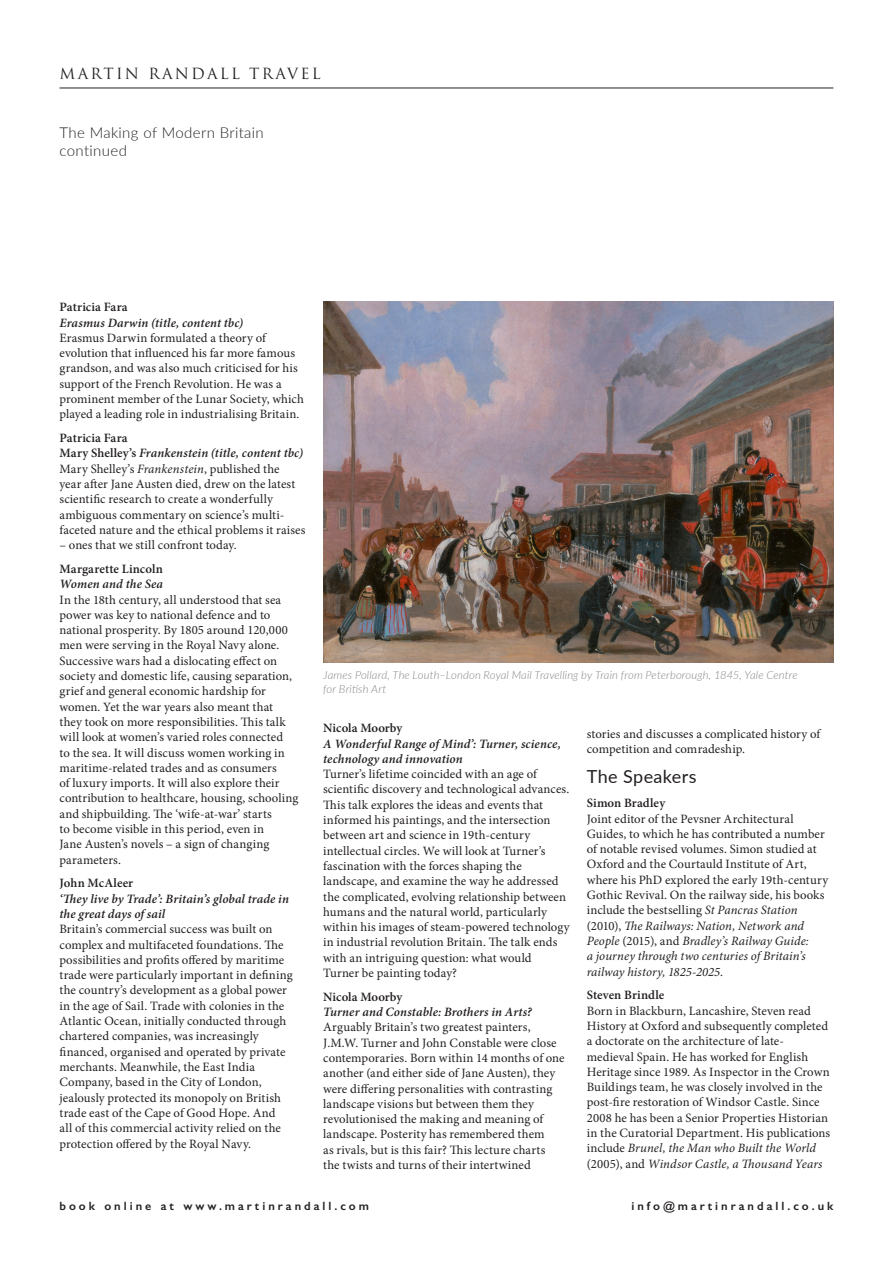
<style>
.page{position:relative;width:893px;height:1263px;background:#fff}
.page>*{position:absolute;margin:0;border:0;box-sizing:border-box;transform-origin:0 0}
.D4_Itinerary{font:18px "Lato";letter-spacing:.02em;color:#231f20}
.G_Continuation_heading{font:300 15px "Lato";letter-spacing:.025em;color:#231f20}
.MRT_header_small{font:15px "Trajan Pro";letter-spacing:.15em;color:#231f20}
.D4_Itinerary-2{font:12.75px/15.3px "Minion Pro";letter-spacing:.005em;color:#231f20}
.t1{font:600 12px "Gill Sans";letter-spacing:.25em;color:#231f20}
.Illustration_caption{font:italic 300 11.25px/13.5px "Lato";letter-spacing:.01em;color:#808285}
.s1{font-weight:600}
.s2{font-weight:600;font-style:italic}
.s3{font-style:italic}
</style>
<div class="page">
<hr style="left:60px;top:88px;width:773px;height:1px;background:#231f20">
<img style="left:323px;top:302px;width:510px;height:360px">
<p class="MRT_header_small" style="left:60px;top:64px;width:263px">MARTIN RANDALL TRAVEL</p>
<p class="G_Continuation_heading" style="left:60px;top:122px;width:206px">The Making of Modern Britain</p>
<p class="G_Continuation_heading" style="left:60px;top:140px;width:69px">continued</p>
<p class="D4_Itinerary-2" style="left:60px;top:299px;width:246px"><span class="s1">Patricia Fara<br></span><span class="s2">Erasmus Darwin (title, content tbc)<br></span>Erasmus Darwin formulated a theory of evolution that influenced his far more famous grandson, and was also much criticised for his support of the French Revolution. He was a prominent member of the Lunar Society, which played a leading role in industrialising Britain.</p>
<p class="D4_Itinerary-2" style="left:60px;top:430px;width:248px"><span class="s1">Patricia Fara<br>Mary Shelley’s</span> <span class="s2">Frankenstein (title, content tbc)<br></span>Mary Shelley’s <span class="s3">Frankenstein</span>, published the<br>year after Jane Austen died, drew on the latest scientific research to create a wonderfully ambiguous commentary on science’s multi&shy;faceted nature and the ethical problems it raises</p>
<p class="D4_Itinerary-2" style="left:60px;top:537px;width:179px">– ones that we still confront today.</p>
<p class="D4_Itinerary-2" style="left:60px;top:561px;width:240px"><span class="s1">Margarette Lincoln<br></span><span class="s2">Women and the Sea<br></span>In the 18th century, all understood that sea power was key to national defence and to national prosperity. By 1805 around 120,000 men were serving in the Royal Navy alone.<br>Successive wars had a dislocating effect on society and domestic life, causing separation, grief and general economic hardship for women. Yet the war years also meant that they took on more responsibilities. This talk will look at women’s varied roles connected<br>to the sea. It will discuss women working in maritime-related trades and as consumers<br>of luxury imports. It will also explore their contribution to healthcare, housing, schooling and shipbuilding. The ‘wife-at-war’ starts<br>to become visible in this period, even in<br>Jane Austen’s novels – a sign of changing parameters.</p>
<p class="D4_Itinerary-2" style="left:60px;top:876px;width:235px"><span class="s1">John McAleer<br></span><span class="s2">‘They live by Trade’: Britain’s global trade in the great days of sail<br></span>Britain’s commercial success was built on complex and multifaceted foundations. The possibilities and profits offered by maritime trade were particularly important in defining the country’s development as a global power in the age of Sail. Trade with colonies in the Atlantic Ocean, initially conducted through chartered companies, was increasingly financed, organised and operated by private merchants. Meanwhile, the East India Company, based in the City of London, jealously protected its monopoly on British trade east of the Cape of Good Hope. And<br>all of this commercial activity relied on the protection offered by the Royal Navy.</p>
<p class="Illustration_caption" style="left:323px;top:668px;width:476px">James Pollard, The Louth–London Royal Mail Travelling by Train from Peterborough, 1845, Yale Centre for British Art</p>
<p class="D4_Itinerary-2" style="left:323px;top:720px;width:248px"><span class="s1">Nicola Moorby<br></span><span class="s2">A Wonderful Range of Mind’: Turner, science, technology and innovation<br></span>Turner’s lifetime coincided with an age of scientific discovery and technological advances.<br>This talk explores the ideas and events that informed his paintings, and the intersection between art and science in 19th-century intellectual circles. We will look at Turner’s fascination with the forces shaping the landscape, and examine the way he addressed the complicated, evolving relationship between humans and the natural world, particularly within his images of steam-powered technology in industrial revolution Britain. The talk ends with an intriguing question: what would Turner be painting today?</p>
<p class="D4_Itinerary-2" style="left:323px;top:989px;width:243px"><span class="s1">Nicola Moorby<br></span><span class="s2">Turner and Constable: Brothers in Arts?<br></span>Arguably Britain’s two greatest painters, J.M.W. Turner and John Constable were close contemporaries. Born within 14 months of one another (and either side of Jane Austen), they were differing personalities with contrasting landscape visions but between them they revolutionised the making and meaning of landscape. Posterity has remembered them<br>as rivals, but is this fair? This lecture charts the twists and turns of their intertwined</p>
<p class="D4_Itinerary-2" style="left:587px;top:726px;width:235px">stories and discusses a complicated history of competition and comradeship.</p>
<p class="D4_Itinerary" style="left:587px;top:764px;width:111px">The Speakers</p>
<p class="D4_Itinerary-2" style="left:587px;top:795px;width:243px"><span class="s1">Simon Bradley<br></span>Joint editor of the Pevsner Architectural Guides, to which he has contributed a number of notable revised volumes. Simon studied at Oxford and the Courtauld Institute of Art, where his PhD explored the early 19th-century Gothic Revival. On the railway side, his books include the bestselling <span class="s3">St Pancras Station </span>(2010), <span class="s3">The Railways: Nation, Network and People</span> (2015), and <span class="s3">Bradley’s Railway Guide:<br>a journey through two centuries of Britain’s railway history, 1825-2025</span>.</p>
<p class="D4_Itinerary-2" style="left:587px;top:988px;width:245px"><span class="s1">Steven Brindle<br></span>Born in Blackburn, Lancashire, Steven read History at Oxford and subsequently completed a doctorate on the architecture of late&shy;medieval Spain. He has worked for English Heritage since 1989. As Inspector in the Crown Buildings team, he was closely involved in the post-fire restoration of Windsor Castle. Since 2008 he has been a Senior Properties Historian in the Curatorial Department. His publications include <span class="s3">Brunel, the Man who Built the World </span>(2005), and <span class="s3">Windsor Castle, a Thousand Years</span></p>
<p class="t1" style="left:60px;top:1199px;width:311px">book online at www.martinrandall.com</p>
<p class="t1" style="left:631px;top:1199px;width:204px">info@martinrandall.co.uk</p>
</div>
